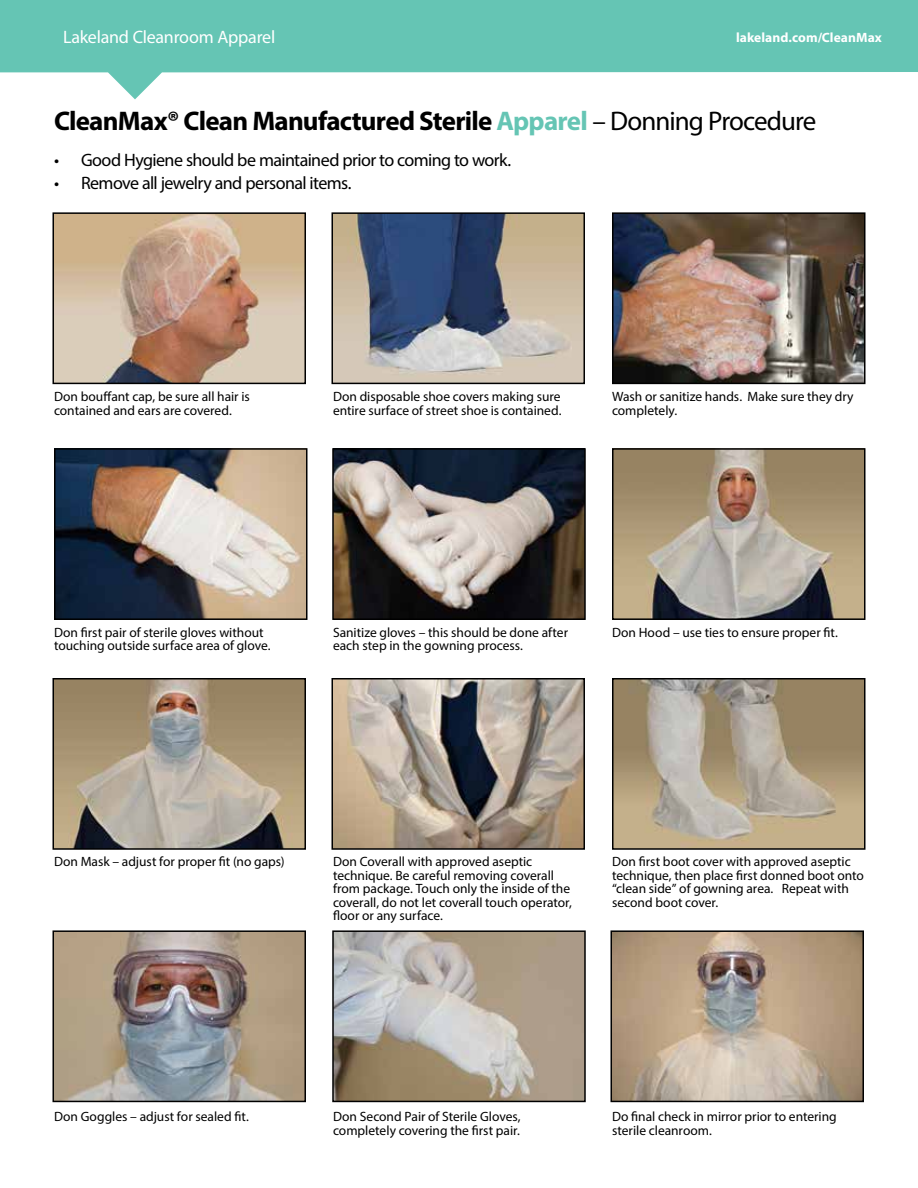
<style>
.page{position:relative;width:918px;height:1188px;background:#fff}
.page>*{position:absolute;margin:0;border:0;box-sizing:border-box;transform-origin:0 0}
.t1{font:700 27px "Myriad Pro";letter-spacing:-.03em;color:#000}
.t2{font:18px "Myriad Pro";letter-spacing:-.03em;color:#000}
.t3{font:18px "Myriad Pro";letter-spacing:-.015em;color:#fff}
.t4{font:13.5px/13.5px "Myriad Pro";color:#000}
.t5{font:700 13.5px "Myriad Pro";letter-spacing:.005em;color:#fff}
.s1{color:#65c5b4}
.s2{font-weight:400}
</style>
<div class="page">
<svg style="left:0;top:0;width:918px;height:99px;fill:#65c5b4"></svg>
<img style="left:55px;top:215px;width:248px;height:166px">
<div style="left:52px;top:212px;width:254px;height:172px;border:2px solid #000"></div>
<img style="left:55px;top:933px;width:248px;height:166px">
<div style="left:52px;top:930px;width:254px;height:172px;border:2px solid #000"></div>
<img style="left:55px;top:681px;width:248px;height:166px">
<div style="left:52px;top:678px;width:254px;height:172px;border:2px solid #000"></div>
<img style="left:335px;top:681px;width:247px;height:166px">
<div style="left:332px;top:678px;width:253px;height:172px;border:2px solid #000"></div>
<img style="left:335px;top:215px;width:247px;height:166px">
<div style="left:332px;top:212px;width:253px;height:172px;border:2px solid #000"></div>
<img style="left:335px;top:933px;width:248px;height:166px">
<div style="left:332px;top:930px;width:254px;height:172px;border:2px solid #000"></div>
<img style="left:613px;top:933px;width:248px;height:166px">
<div style="left:610px;top:930px;width:254px;height:172px;border:2px solid #000"></div>
<img style="left:57px;top:451px;width:248px;height:166px">
<div style="left:54px;top:448px;width:254px;height:172px;border:2px solid #000"></div>
<img style="left:335px;top:451px;width:248px;height:166px">
<div style="left:332px;top:448px;width:254px;height:172px;border:2px solid #000"></div>
<img style="left:615px;top:215px;width:248px;height:166px">
<div style="left:612px;top:212px;width:254px;height:172px;border:2px solid #000"></div>
<img style="left:615px;top:681px;width:248px;height:166px">
<div style="left:612px;top:678px;width:254px;height:172px;border:2px solid #000"></div>
<img style="left:615px;top:451px;width:248px;height:166px">
<div style="left:612px;top:448px;width:254px;height:172px;border:2px solid #000"></div>
<h2 class="t3" style="left:63px;top:26px;width:214px">Lakeland Cleanroom Apparel</h2>
<p class="t5" style="left:736px;top:28px;width:147px">lakeland.com/CleanMax</p>
<h1 class="t1" style="left:54px;top:103px;width:764px">CleanMax® Clean Manufactured Sterile <span class="s1">Apparel</span> <span class="s2">– Donning Procedure</span></h1>
<h2 class="t2" style="left:54px;top:149px;width:459px">• Good Hygiene should be maintained prior to coming to work.</h2>
<h2 class="t2" style="left:54px;top:171px;width:299px">• Remove all jewelry and personal items.</h2>
<p class="t4" style="left:54px;top:390px;width:197px">Don bouffant cap, be sure all hair is contained and ears are covered.</p>
<p class="t4" style="left:333px;top:390px;width:230px">Don disposable shoe covers making sure entire surface of street shoe is contained.</p>
<p class="t4" style="left:612px;top:390px;width:243px">Wash or sanitize hands. Make sure they dry completely.</p>
<p class="t4" style="left:54px;top:625px;width:218px">Don first pair of sterile gloves without touching outside surface area of glove.</p>
<p class="t4" style="left:333px;top:625px;width:237px">Sanitize gloves – this should be done after each step in the gowning process.</p>
<p class="t4" style="left:612px;top:625px;width:227px">Don Hood – use ties to ensure proper fit.</p>
<p class="t4" style="left:54px;top:855px;width:232px">Don Mask – adjust for proper fit (no gaps)</p>
<p class="t4" style="left:333px;top:855px;width:240px">Don Coverall with approved aseptic technique. Be careful removing coverall from package. Touch only the inside of the coverall, do not let coverall touch operator, floor or any surface.</p>
<p class="t4" style="left:612px;top:855px;width:253px">Don first boot cover with approved aseptic technique, then place first donned boot onto “clean side” of gowning area. Repeat with second boot cover.</p>
<p class="t4" style="left:54px;top:1110px;width:196px">Don Goggles – adjust for sealed fit.</p>
<p class="t4" style="left:333px;top:1110px;width:189px">Don Second Pair of Sterile Gloves, completely covering the first pair.</p>
<p class="t4" style="left:612px;top:1110px;width:226px">Do final check in mirror prior to entering sterile cleanroom.</p>
</div>
